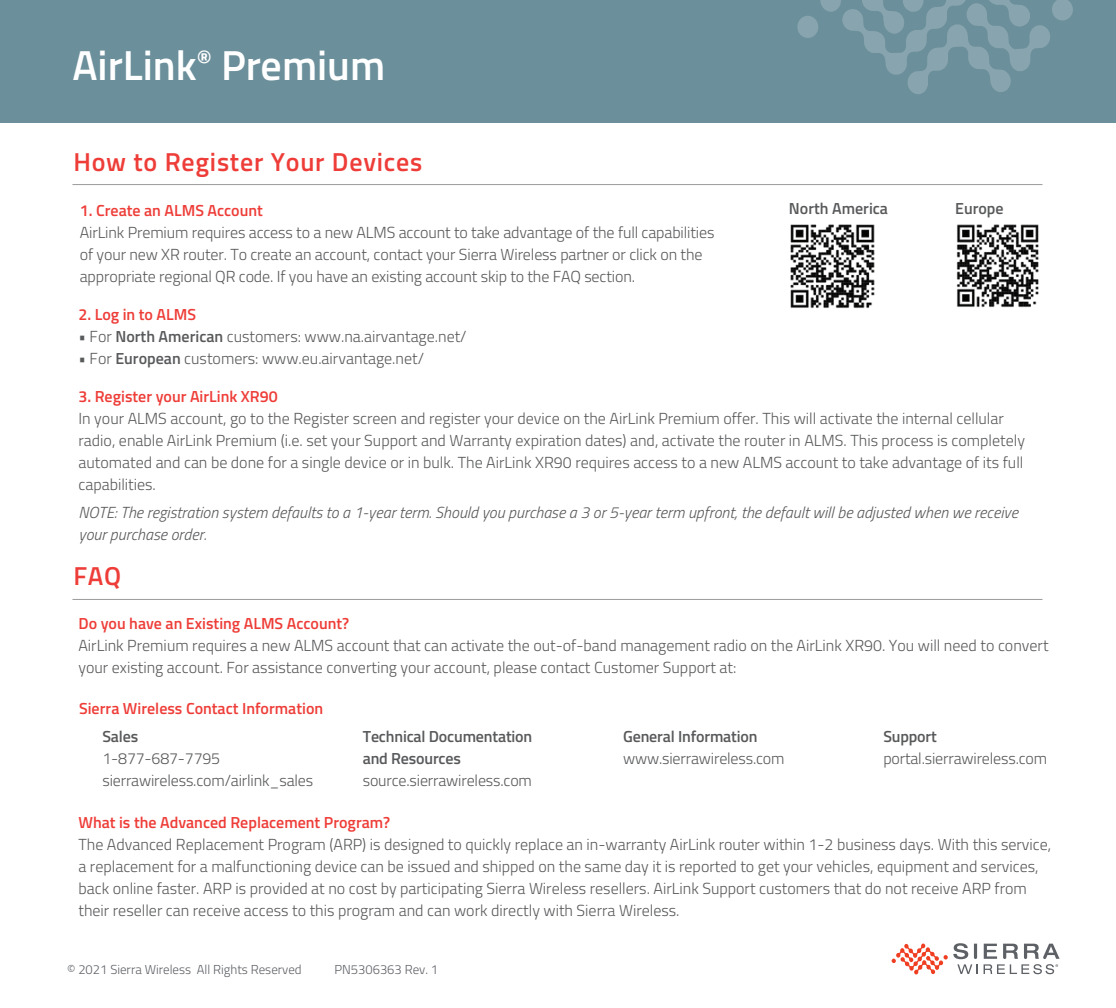
<style>
.page{position:relative;width:1116px;height:1008px;background:#fff}
.page>*{position:absolute;margin:0;border:0;box-sizing:border-box;transform-origin:0 0}
.t1{font:600 42px "Titillium Web";color:#fff}
.t2{font:600 26px "Titillium Web";letter-spacing:.03em;color:#ee3d38}
.t3{font:300 16px/22px "Titillium Web";color:#58595b}
.t4{font:600 16px "Titillium Web";color:#ee3d38}
.t5{font:italic 300 16px/22px "Titillium Web";color:#58595b}
.t6{font:600 16px/22px "Titillium Web";letter-spacing:-.01em;color:#58595b}
.t7{font:300 13px "Titillium Web";color:#5d6065}
.s1{font-weight:600}
</style>
<div class="page">
<div style="left:0;top:0;width:1116px;height:123px;background:#6b8f9b"></div>
<svg style="left:892px;top:943px;width:86px;height:32px"></svg>
<svg style="left:984px;top:944px;width:76px;height:30px"></svg>
<svg style="left:797px;top:0;width:276px;height:94px"></svg>
<hr style="left:72px;top:184px;width:970px;height:1px;background:#999a9c">
<hr style="left:72px;top:599px;width:970px;height:1px;background:#999a9c">
<img style="left:956px;top:224px;width:83px;height:84px">
<img style="left:790px;top:224px;width:85px;height:84px">
<h1 class="t1" style="left:72px;top:34px;width:314px">AirLink<sup>®</sup> Premium</h1>
<h2 class="t2" style="left:73px;top:142px;width:350px">How to Register Your Devices</h2>
<p class="t4" style="left:80px;top:198px;width:185px">1. Create an ALMS Account</p>
<p class="t6" style="left:789px;top:197px;width:101px">North America</p>
<p class="t6" style="left:955px;top:197px;width:50px">Europe</p>
<p class="t3" style="left:80px;top:220px;width:636px">AirLink Premium requires access to a new ALMS account to take advantage of the full capabilities of your new XR router. To create an account, contact your Sierra Wireless partner or click on the appropriate regional QR code. If you have an existing account skip to the FAQ section.</p>
<p class="t4" style="left:78px;top:303px;width:119px">2. Log in to ALMS</p>
<p class="t3" style="left:78px;top:325px;width:390px">• For <span class="s1">North American</span> customers: www.na.airvantage.net/</p>
<p class="t3" style="left:78px;top:347px;width:347px">• For <span class="s1">European</span> customers: www.eu.airvantage.net/</p>
<p class="t4" style="left:78px;top:385px;width:201px">3. Register your AirLink XR90</p>
<p class="t3" style="left:78px;top:407px;width:948px">In your ALMS account, go to the Register screen and register your device on the AirLink Premium offer. This will activate the internal cellular radio, enable AirLink Premium (i.e. set your Support and Warranty expiration dates) and, activate the router in ALMS. This process is completely automated and can be done for a single device or in bulk. The AirLink XR90 requires access to a new ALMS account to take advantage of its full capabilities.</p>
<p class="t5" style="left:78px;top:501px;width:941px">NOTE: The registration system defaults to a 1-year term. Should you purchase a 3 or 5-year term upfront, the default will be adjusted when we receive your purchase order.</p>
<h2 class="t2" style="left:73px;top:557px;width:49px">FAQ</h2>
<p class="t4" style="left:78px;top:611px;width:272px">Do you have an Existing ALMS Account?</p>
<p class="t3" style="left:78px;top:633px;width:972px">AirLink Premium requires a new ALMS account that can activate the out-of-band management radio on the AirLink XR90. You will need to convert your existing account. For assistance converting your account, please contact Customer Support at:</p>
<p class="t4" style="left:79px;top:696px;width:246px">Sierra Wireless Contact Information</p>
<p class="t6" style="left:102px;top:724px;width:37px">Sales</p>
<p class="t3" style="left:102px;top:746px;width:212px">1-877-687-7795 sierrawireless.com/airlink_sales</p>
<p class="t6" style="left:363px;top:724px;width:171px">Technical Documentation and Resources</p>
<p class="t3" style="left:363px;top:768px;width:171px">source.sierrawireless.com</p>
<p class="t6" style="left:623px;top:724px;width:136px">General Information</p>
<p class="t3" style="left:623px;top:746px;width:163px">www.sierrawireless.com</p>
<p class="t6" style="left:883px;top:724px;width:55px">Support</p>
<p class="t3" style="left:883px;top:746px;width:165px">portal.sierrawireless.com</p>
<p class="t4" style="left:78px;top:810px;width:313px">What is the Advanced Replacement Program?</p>
<p class="t3" style="left:78px;top:833px;width:974px">The Advanced Replacement Program (ARP) is designed to quickly replace an in-warranty AirLink router within 1-2 business days. With this service, a replacement for a malfunctioning device can be issued and shipped on the same day it is reported to get your vehicles, equipment and services, back online faster. ARP is provided at no cost by participating Sierra Wireless resellers. AirLink Support customers that do not receive ARP from their reseller can receive access to this program and can work directly with Sierra Wireless.</p>
<p class="t7" style="left:67px;top:961px;width:236px">© 2021 Sierra Wireless All Rights Reserved</p>
<p class="t7" style="left:334px;top:961px;width:105px">PN5306363 Rev. 1</p>
</div>
